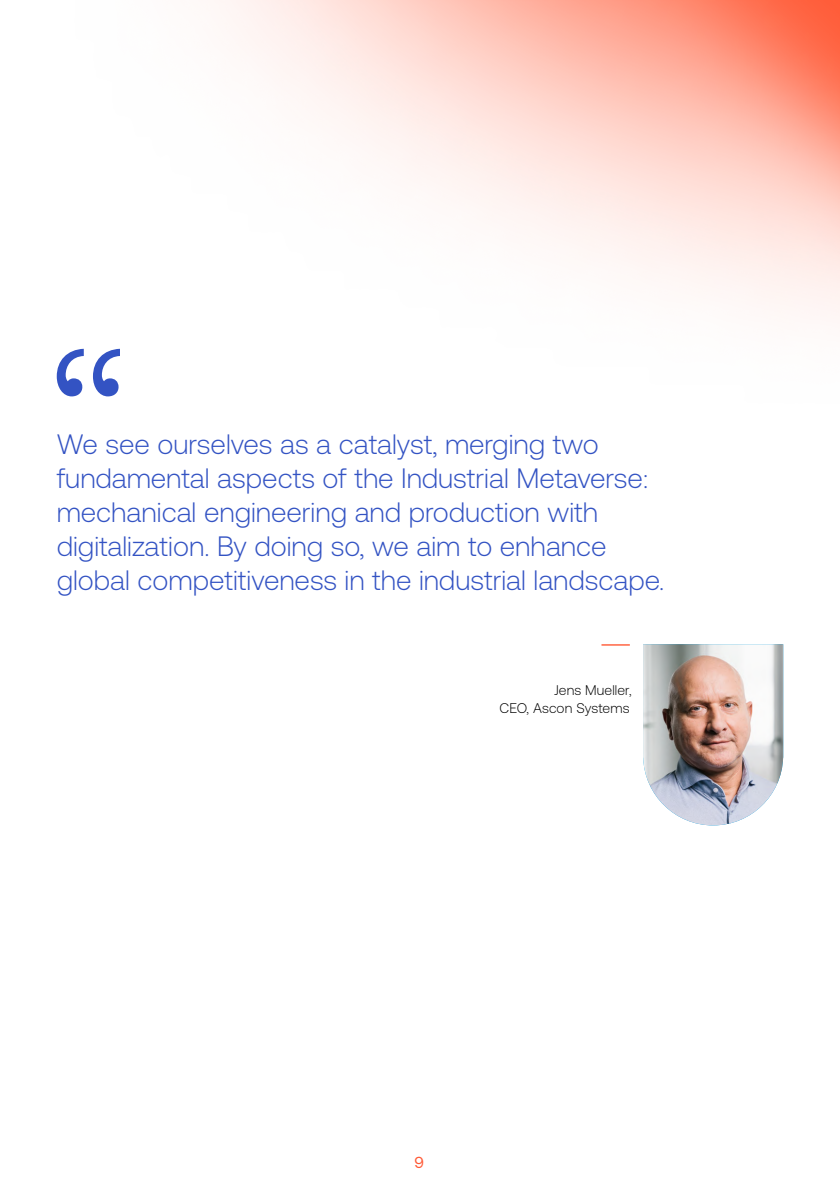
<style>
.page{position:relative;width:840px;height:1191px;background:#fff}
.page>*{position:absolute;margin:0;border:0;box-sizing:border-box;transform-origin:0 0}
.t1{font:300 28px/34px "Aeonik";color:#3353c3}
.t2{font:16px "Aeonik";color:#ff5a36}
.t3{font:300 14px/18px "Aeonik";letter-spacing:.01em;color:#000;text-align:right}
</style>
<div class="page">
<img style="left:56px;top:0;width:783px;height:768px">
<svg style="left:57px;top:349px;width:63px;height:47px"></svg>
<img style="left:642px;top:644px;width:140px;height:181px">
<svg style="left:601px;top:644px;width:28px;height:1px"></svg>
<p class="t1" style="left:57px;top:427px;width:608px">We see ourselves as a catalyst, merging two fundamental aspects of the Industrial Metaverse: mechanical engineering and production with digitalization. By doing so, we aim to enhance global competitiveness in the industrial landscape.</p>
<p class="t3" style="left:499px;top:680px;width:133px">Jens Mueller,<br>CEO, Ascon Systems</p>
<p class="t2" style="left:414px;top:1153px;width:11px">9</p>
</div>
